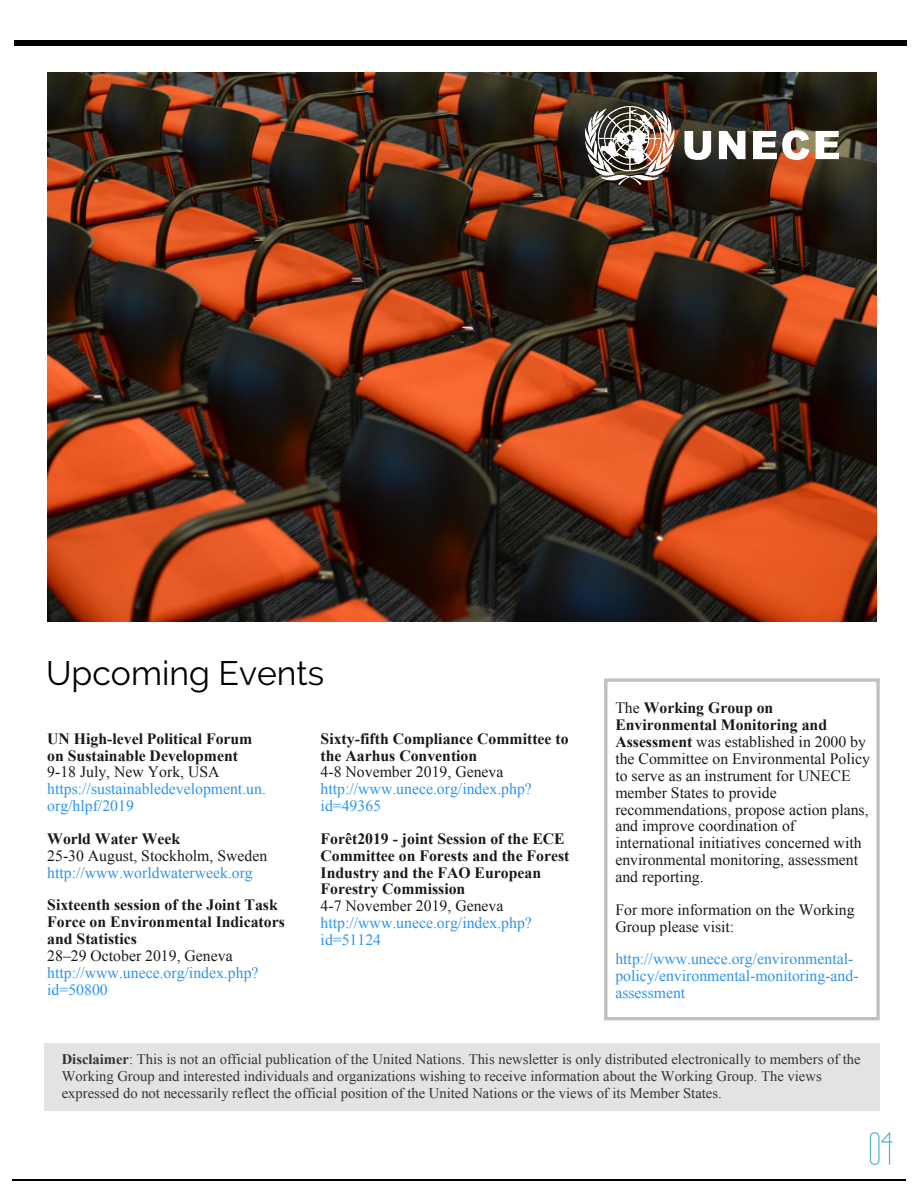
<style>
.page{position:relative;width:918px;height:1188px;background:#fff}
.page>*{position:absolute;margin:0;border:0;box-sizing:border-box;transform-origin:0 0}
.t1{font:45px "Wire One";color:#27a0b6}
.t2{font:33.75px "Raleway";color:#000}
.t3{font:15.75px/16.8px "Times New Roman";color:#191919}
.t4{font:700 15.75px/16.8px "Times New Roman";color:#191919}
.t5{font:15.75px/16.8px "Times New Roman";color:#2d95ec}
.t6{font:14.7px/16.8px "Times New Roman";color:#333}
.s1{font-weight:700}
</style>
<div class="page">
<img style="left:47px;top:72px;width:829px;height:550px">
<div style="left:44px;top:1043px;width:836px;height:67px;background:#e3e3e3"></div>
<div style="left:15px;top:40px;width:892px;height:6px;background:#000"></div>
<hr style="left:12px;top:1179px;width:894px;height:1px;background:#000">
<img style="left:585px;top:107px;width:253px;height:77px">
<h2 class="t2" style="left:46px;top:654px;width:280px">Upcoming Events</h2>
<p class="t4" style="left:47px;top:730px;width:207px">UN High-level Political Forum on Sustainable Development</p>
<p class="t3" style="left:47px;top:763px;width:174px">9-18 July, New York, USA</p>
<p class="t5" style="left:47px;top:780px;width:220px">https://sustainabledevelopment.un. org/hlpf/2019</p>
<p class="t4" style="left:47px;top:830px;width:134px">World Water Week</p>
<p class="t3" style="left:47px;top:847px;width:222px">25-30 August, Stockholm, Sweden</p>
<p class="t5" style="left:47px;top:864px;width:207px">http://www.worldwaterweek.org</p>
<p class="t4" style="left:47px;top:896px;width:239px">Sixteenth session of the Joint Task<br>Force on Environmental Indicators and Statistics</p>
<p class="t3" style="left:47px;top:947px;width:187px">28–29 October 2019, Geneva</p>
<p class="t5" style="left:47px;top:964px;width:213px">http://www.unece.org/index.php? id=50800</p>
<p class="t4" style="left:321px;top:730px;width:250px">Sixty-fifth Compliance Committee to the Aarhus Convention</p>
<p class="t3" style="left:321px;top:763px;width:184px">4-8 November 2019, Geneva</p>
<p class="t5" style="left:321px;top:780px;width:213px">http://www.unece.org/index.php? id=49365</p>
<p class="t4" style="left:321px;top:830px;width:250px">Forêt2019 - joint Session of the ECE<br>Committee on Forests and the Forest<br>Industry and the FAO European<br>Forestry Commission</p>
<p class="t3" style="left:321px;top:897px;width:184px">4-7 November 2019, Geneva</p>
<p class="t5" style="left:321px;top:914px;width:213px">http://www.unece.org/index.php? id=51124</p>
<p class="t3" style="left:615px;top:699px;width:256px">The <span class="s1">Working Group on<br>Environmental Monitoring and<br>Assessment</span> was established in 2000 by the Committee on Environmental Policy to serve as an instrument for UNECE member States to provide recommendations, propose action plans, and improve coordination of international initiatives concerned with environmental monitoring, assessment and reporting.</p>
<p class="t3" style="left:615px;top:901px;width:241px">For more information on the Working<br>Group please visit:</p>
<p class="t5" style="left:615px;top:950px;width:245px">http://www.unece.org/environmental&shy;policy/environmental-monitoring-and&shy;assessment</p>
<p class="t6" style="left:62px;top:1051px;width:801px"><span class="s1">Disclaimer</span>: This is not an official publication of the United Nations. This newsletter is only distributed electronically to members of the<br>Working Group and interested individuals and organizations wishing to receive information about the Working Group. The views expressed do not necessarily reflect the official position of the United Nations or the views of its Member States.</p>
<h1 class="t1" style="left:868px;top:1124px;width:26px">04</h1>
</div>
